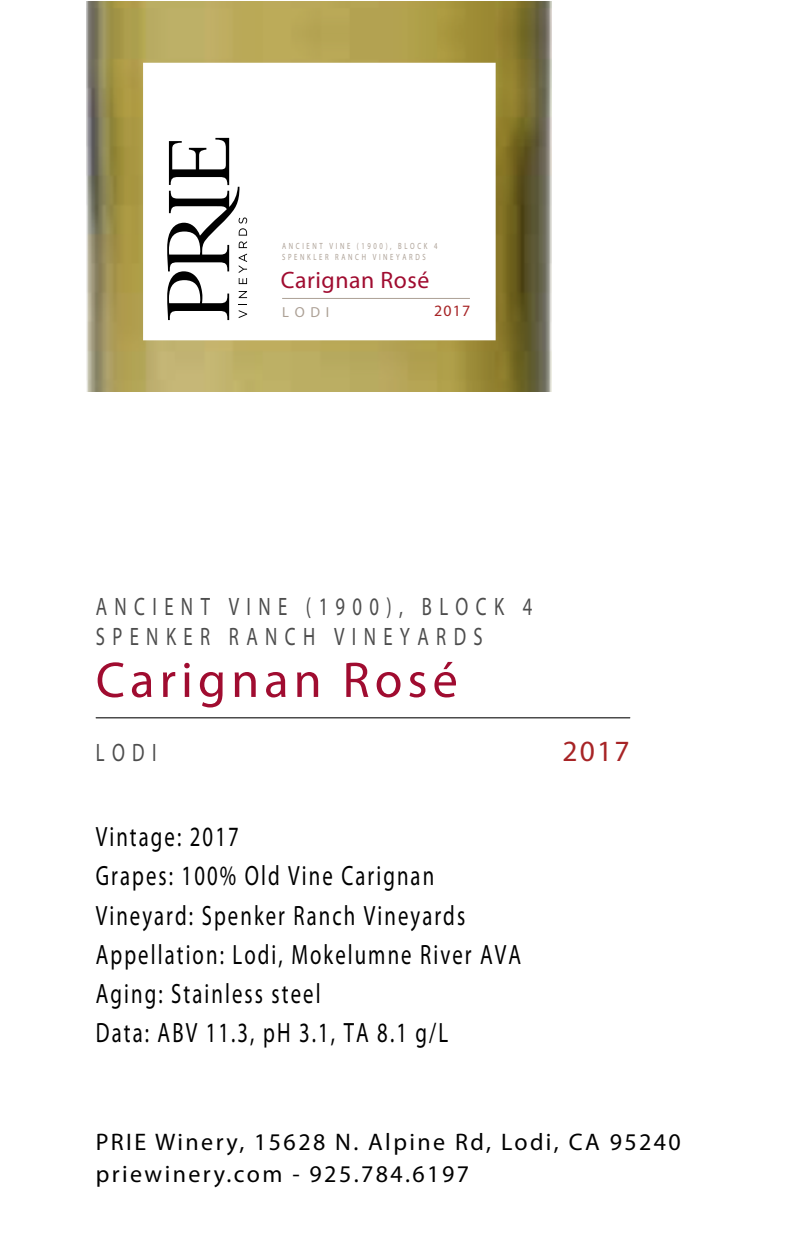
<style>
.page{position:relative;width:792px;height:1239px;background:#fff}
.page>*{position:absolute;margin:0;border:0;box-sizing:border-box;transform-origin:0 0}
.t1{font:50.4px "Myriad Pro";letter-spacing:.1em;color:#a00c30}
.t2{font:29.4px "Myriad Pro";color:#a72426}
.t3{font:28px/39.2px "Myriad Pro";letter-spacing:.1em;color:#000;scale:.74 1}
.t4{font:25.2px/30.2px "Myriad Pro";letter-spacing:.395em;color:#4d4d4d;scale:.74 1}
.t5{font:24px/32px "Myriad Pro";letter-spacing:.1em;color:#000}
.t6{font:23.8px "Myriad Pro";letter-spacing:.025em;color:#a00c30}
.t7{font:15.8px "Myriad Pro";color:#a72426}
.t8{font:14.6px "Myriad Pro";color:#aca095}
.t9{font:9px/10.8px "Myriad Pro";letter-spacing:.395em;color:#aca095;scale:.74 1}
</style>
<div class="page">
<hr style="left:96px;top:717px;width:534px;height:1px;background:#000">
<img style="left:87px;top:2px;width:464px;height:389px">
<div style="left:143px;top:63px;width:353px;height:277px;background:#fff;border:2px solid #fff"></div>
<hr style="left:282px;top:298px;width:188px;height:1px;background:#aca095">
<svg style="left:167px;top:138px;width:80px;height:182px"></svg>
<p class="t9" style="left:282px;top:240px;width:212px">ANCIENT VINE (1900), BLOCK 4<br>SPENKLER RANCH VINEYARDS</p>
<p class="t6" style="left:281px;top:265px;width:150px">Carignan Rosé</p>
<p class="t8" style="left:282px;top:303px;width:49px">LODI</p>
<p class="t7" style="left:434px;top:301px;width:38px">2017</p>
<p class="t4" style="left:96px;top:590px;width:592px">ANCIENT VINE (1900), BLOCK 4<br>SPENKER RANCH VINEYARDS</p>
<h1 class="t1" style="left:96px;top:649px;width:364px">Carignan Rosé</h1>
<p class="t4" style="left:96px;top:736px;width:84px">LODI</p>
<p class="t3" style="left:96px;top:816px;width:576px">Vintage: 2017<br>Grapes: 100% Old Vine Carignan<br>Vineyard: Spenker Ranch Vineyards<br>Appellation: Lodi, Mokelumne River AVA<br>Aging: Stainless steel<br>Data: ABV 11.3, pH 3.1, TA 8.1 g/L</p>
<p class="t2" style="left:563px;top:732px;width:69px">2017</p>
<p class="t5" style="left:96px;top:1125px;width:587px">PRIE Winery, 15628 N. Alpine Rd, Lodi, CA 95240 priewinery.com - 925.784.6197</p>
</div>
